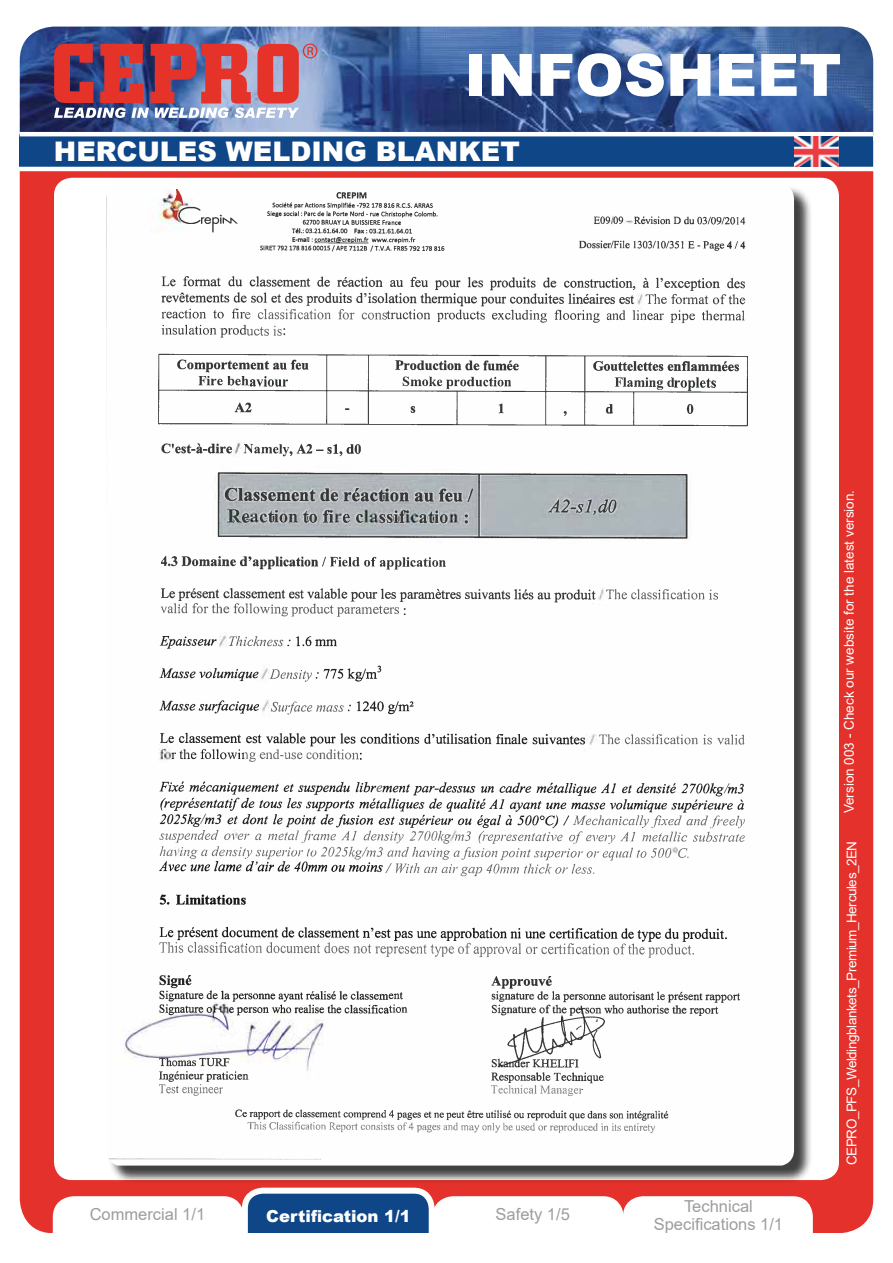
<style>
.page{position:relative;width:893px;height:1263px;background:#fff}
.page>*{position:absolute;margin:0;border:0;box-sizing:border-box;transform-origin:0 0}
.t1{font:900 58.5px "Arial";color:#fff}
.t2{font:900 27px "Arial";color:#fff}
.t3{font:16.5px/18px "Arial";color:#9d9d9c;text-align:center}
.t4{font:900 16.5px "Arial";color:#fff}
.t5{font:13.5px "Arial";letter-spacing:-.035em;color:#fff}
.t6{font:13.5px "Arial";color:#fff}
</style>
<div class="page">
<div style="left:20px;top:108px;width:853px;height:1125px;background:#e4312b;border-radius:34px"></div>
<img style="left:20px;top:27px;width:853px;height:105px">
<div style="left:20px;top:134px;width:853px;height:35px;background:#0e4687"></div>
<svg style="left:54px;top:44px;width:263px;height:74px"></svg>
<div style="left:54px;top:178px;width:785px;height:1002px;background:#fff;border-radius:18px"></div>
<hr style="left:20px;top:132px;width:853px;height:4px;background:#fff">
<hr style="left:17px;top:167px;width:860px;height:4px;background:#fff">
<div style="left:109px;top:185px;width:704px;height:999px;background:#000;opacity:.75"></div>
<img style="left:106px;top:185px;width:688px;height:980px">
<img style="left:157px;top:193px;width:590px;height:424px">
<img style="left:159px;top:636px;width:585px;height:98px">
<img style="left:157px;top:976px;width:582px;height:145px">
<img style="left:159px;top:734px;width:585px;height:142px">
<img style="left:157px;top:862px;width:569px;height:84px">
<img style="left:159px;top:975px;width:230px;height:40px">
<img style="left:159px;top:943px;width:535px;height:14px">
<img style="left:247px;top:1086px;width:407px;height:48px">
<img style="left:159px;top:604px;width:240px;height:111px">
<img style="left:245px;top:309px;width:141px;height:28px">
<img style="left:605px;top:589px;width:112px;height:12px">
<img style="left:213px;top:1009px;width:77px;height:49px">
<img style="left:675px;top:378px;width:41px;height:12px">
<img style="left:108px;top:1158px;width:213px;height:3px">
<img style="left:159px;top:1085px;width:63px;height:11px">
<img style="left:227px;top:509px;width:23px;height:13px">
<img style="left:249px;top:376px;width:39px;height:12px">
<img style="left:173px;top:190px;width:9px;height:14px">
<div style="left:53px;top:1196px;width:190px;height:37px;background:#fff"></div>
<div style="left:245px;top:1191px;width:187px;height:64px;background:#0e4687;border-radius:18px"></div>
<div style="left:242px;top:1188px;width:193px;height:70px;border:6px solid #fff;border-radius:18px"></div>
<div style="left:432px;top:1196px;width:381px;height:37px;background:#fff"></div>
<div style="left:9px;top:1233px;width:883px;height:30px;background:#fff"></div>
<img style="left:794px;top:136px;width:44px;height:31px">
<h1 class="t1" style="left:465px;top:33px;width:387px">DATASHEET</h1>
<h1 class="t1" style="left:465px;top:33px;width:378px">INFOSHEET</h1>
<h2 class="t2" style="left:54px;top:132px;width:467px">HERCULES WELDING BLANKET</h2>
<p class="t3" style="left:90px;top:1205px;width:117px">Commercial 1/1</p>
<p class="t4" style="left:266px;top:1204px;width:146px">Certification 1/1</p>
<p class="t3" style="left:496px;top:1205px;width:76px">Safety 1/5</p>
<p class="t3" style="left:654px;top:1197px;width:131px">Technical<br>Specifications 1/1</p>
<p class="t6" style="left:840px;top:813px;width:325px;rotate:-90deg">Version 003 - Check our website for the latest version.</p>
<p class="t5" style="left:843px;top:1165px;width:326px;rotate:-90deg">CEPRO_PFS_Welding blankets_Premium_Hercules_2EN</p>
</div>
